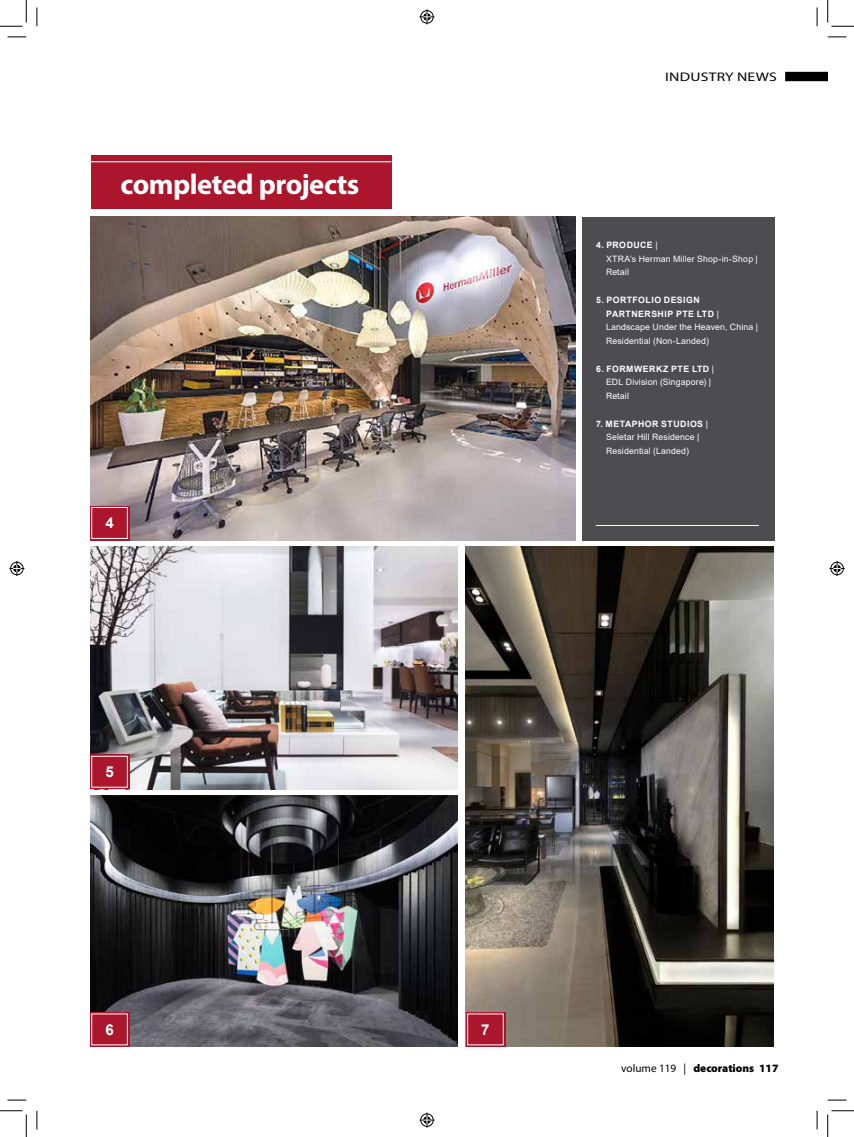
<style>
.page{position:relative;width:854px;height:1137px;background:#fff}
.page>*{position:absolute;margin:0;border:0;box-sizing:border-box;transform-origin:0 0}
.t1{font:700 28.75px "Myriad Pro";letter-spacing:-.02em;color:#fff}
.t2{font:700 15px "Arial";color:#fff}
.t3{font:12.5px "Myriad Pro";letter-spacing:.015em;color:#000;scale:1.25 1}
.t4{font:900 11.25px "Myriad Pro";color:#000}
.t5{font:8.75px/13.8px "Arial";letter-spacing:.015em;color:#fff}
.s1{font-weight:700}
.s2{font-weight:400}
</style>
<div class="page">
<div style="left:785px;top:72px;width:42px;height:9px;background:#000"></div>
<img style="left:90px;top:217px;width:485px;height:323px">
<div style="left:91px;top:156px;width:300px;height:53px;background:#ac162c"></div>
<img style="left:465px;top:546px;width:308px;height:501px">
<img style="left:90px;top:795px;width:367px;height:252px">
<img style="left:90px;top:546px;width:368px;height:243px">
<hr style="left:90px;top:161px;width:301px;height:1px;background:#fff1e2">
<div style="left:581px;top:217px;width:193px;height:323px;background:#4d4d4f"></div>
<hr style="left:595px;top:525px;width:163px;height:1px;background:#fff">
<div style="left:90px;top:1012px;width:39px;height:35px;background:#ac162c"></div>
<div style="left:91px;top:1013px;width:37px;height:32px;border:1px solid #fff"></div>
<svg style="left:466px;top:1012px;width:39px;height:35px"></svg>
<div style="left:90px;top:506px;width:39px;height:34px;background:#ac162c"></div>
<div style="left:91px;top:507px;width:37px;height:32px;border:1px solid #fff"></div>
<div style="left:90px;top:754px;width:39px;height:35px;background:#ac162c"></div>
<div style="left:91px;top:756px;width:37px;height:31px;border:1px solid #fff"></div>
<svg style="left:8px;top:36px;width:18px;height:2px"></svg>
<svg style="left:827px;top:36px;width:19px;height:2px"></svg>
<svg style="left:8px;top:1099px;width:18px;height:2px"></svg>
<svg style="left:827px;top:1099px;width:19px;height:2px"></svg>
<svg style="left:36px;top:8px;width:2px;height:18px"></svg>
<svg style="left:36px;top:1111px;width:2px;height:18px"></svg>
<svg style="left:816px;top:8px;width:1px;height:18px"></svg>
<svg style="left:816px;top:1111px;width:1px;height:18px"></svg>
<svg style="left:0;top:0;width:27px;height:27px"></svg>
<svg style="left:0;top:1110px;width:27px;height:27px"></svg>
<svg style="left:827px;top:0;width:26px;height:27px"></svg>
<svg style="left:827px;top:1110px;width:26px;height:27px"></svg>
<svg style="left:419px;top:9px;width:15px;height:15px"></svg>
<svg style="left:419px;top:1112px;width:15px;height:15px"></svg>
<svg style="left:9px;top:561px;width:15px;height:15px"></svg>
<svg style="left:829px;top:561px;width:15px;height:15px"></svg>
<h1 class="t1" style="left:120px;top:166px;width:240px">completed projects</h1>
<h2 class="t2" style="left:105px;top:512px;width:10px">4</h2>
<h2 class="t2" style="left:105px;top:761px;width:10px">5</h2>
<h2 class="t2" style="left:105px;top:1019px;width:10px">6</h2>
<h2 class="t2" style="left:481px;top:1019px;width:10px">7</h2>
<h3 class="t3" style="left:665px;top:69px;width:91px">INDUSTRY NEWS</h3>
<p class="t5" style="left:606px;top:238px;width:153px;text-indent:-10px"><span class="s1">4. PRODUCE</span> |<br>XTRA’s Herman Miller Shop-in-Shop |<br>Retail</p>
<p class="t5" style="left:606px;top:293px;width:153px;text-indent:-10px"><span class="s1">5. PORTFOLIO DESIGN<br>PARTNERSHIP PTE LTD</span> |<br>Landscape Under the Heaven, China |<br>Residential (Non-Landed)</p>
<p class="t5" style="left:606px;top:362px;width:110px;text-indent:-10px"><span class="s1">6. FORMWERKZ PTE LTD</span> |<br>EDL Division (Singapore) |<br>Retail</p>
<p class="t5" style="left:606px;top:417px;width:103px;text-indent:-10px"><span class="s1">7. METAPHOR STUDIOS</span> |<br>Seletar Hill Residence |<br>Residential (Landed)</p>
<p class="t4" style="left:621px;top:1061px;width:159px"><span class="s2">volume 119 |</span> decorations 117</p>
</div>
